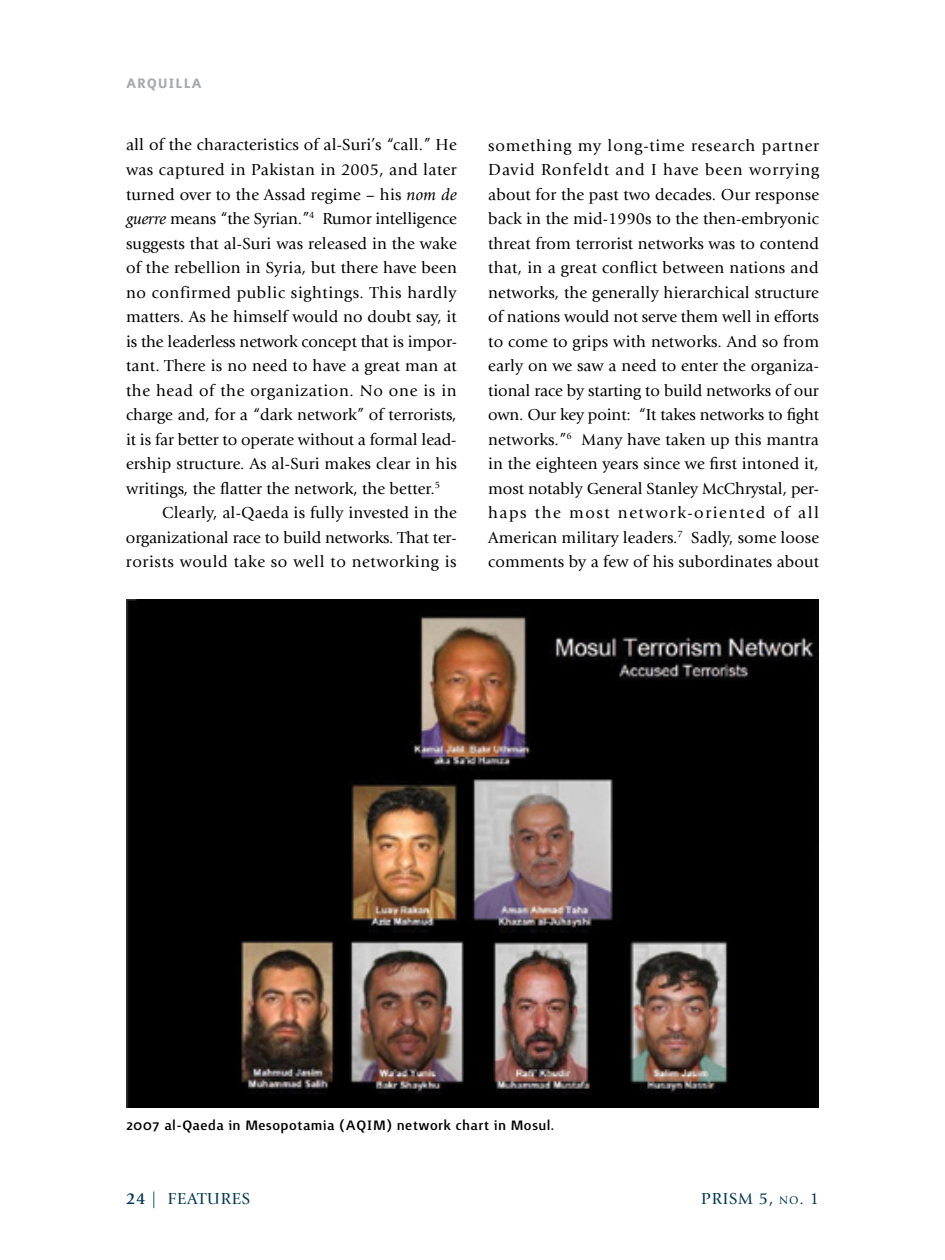
<style>
.page{position:relative;width:945px;height:1260px;background:#fff}
.page>*{position:absolute;margin:0;border:0;box-sizing:border-box;transform-origin:0 0}
.t1{font:500 17.5px "Surface";letter-spacing:.02em;color:#000}
.t2{font:700 17.5px "Surface";letter-spacing:.065em;color:#a7a9ac}
.t3{font:16.62px/24.5px "Giovanni Std";letter-spacing:.005em;color:#000;text-align:justify}
.t4{font:16.62px "Giovanni Std";letter-spacing:.05em;color:#003653}
.s1{font-style:italic}
.s2{font-weight:700}
.s3{font-size:11.72px}
</style>
<div class="page">
<img style="left:126px;top:600px;width:693px;height:507px">
<p class="t2" style="left:126px;top:76px;width:77px">ARQUILLA</p>
<p class="t3" style="left:126px;top:133px;width:333px">all of the characteristics of al-Suri’s “call.” He was captured in Pakistan in 2005, and later turned over to the Assad regime – his <span class="s1">nom de guerre</span> means “the Syrian.”<sup>4</sup> Rumor intelligence suggests that al-Suri was released in the wake of the rebellion in Syria, but there have been no confirmed public sightings. This hardly matters. As he himself would no doubt say, it is the leaderless network concept that is impor&shy;tant. There is no need to have a great man at the head of the organization. No one is in charge and, for a “dark network” of terrorists, it is far better to operate without a formal lead&shy;ership structure. As al-Suri makes clear in his writings, the flatter the network, the better.<sup>5</sup></p>
<p class="t3" style="left:126px;top:500px;width:333px;text-indent:36px">Clearly, al-Qaeda is fully invested in the organizational race to build networks. That ter&shy;rorists would take so well to networking is</p>
<p class="t3" style="left:488px;top:133px;width:332px">something my long-time research partner David Ronfeldt and I have been worrying about for the past two decades. Our response back in the mid-1990s to the then-embryonic threat from terrorist networks was to contend that, in a great conflict between nations and networks, the generally hierarchical structure of nations would not serve them well in efforts to come to grips with networks. And so from early on we saw a need to enter the organiza&shy;tional race by starting to build networks of our own. Our key point: “It takes networks to fight networks.”<sup>6</sup> Many have taken up this mantra in the eighteen years since we first intoned it, most notably General Stanley McChrystal, per&shy;haps the most network-oriented of all American military leaders.<sup>7</sup> Sadly, some loose comments by a few of his subordinates about</p>
<p class="t1" style="left:126px;top:1118px;width:430px">2007 al-Qaeda in Mesopotamia (AQIM) network chart in Mosul.</p>
<p class="t4" style="left:126px;top:1189px;width:126px"><span class="s2">24</span> | FEATURES</p>
<p class="t4" style="left:701px;top:1189px;width:119px">PRISM 5, <span class="s3">no</span>. 1</p>
</div>
